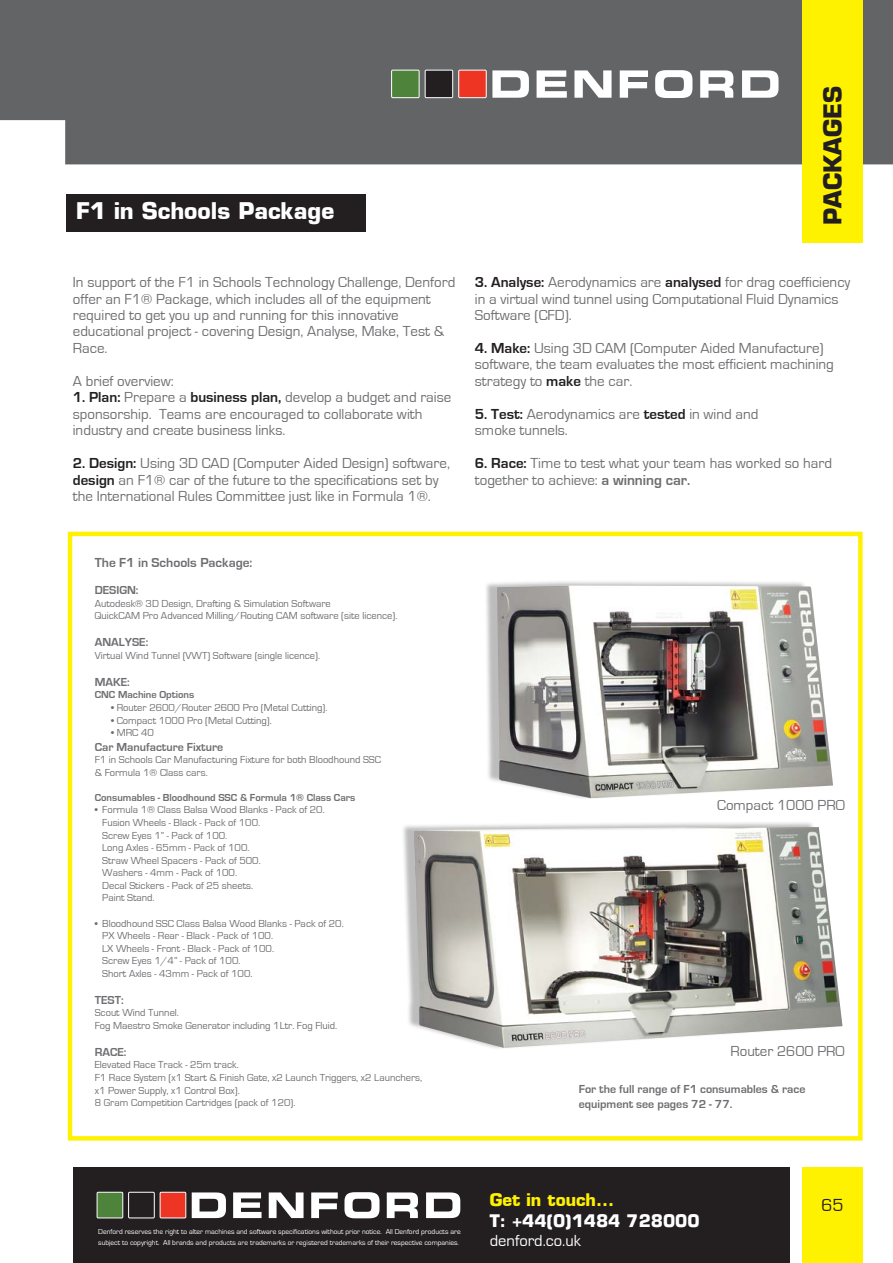
<style>
.page{position:relative;width:893px;height:1263px;background:#fff}
.page>*{position:absolute;margin:0;border:0;box-sizing:border-box;transform-origin:0 0}
.t1{font:700 24px "Eurostile";color:#231f20}
.t2{font:700 22.5px "Eurostile";color:#fff}
.t3{font:18px "Eurostile";color:#231f20}
.t4{font:700 16.95px "Eurostile";color:#fff}
.t5{font:700 16.95px "Eurostile";color:#fff200}
.t6{font:16.5px "Eurostile";color:#fff}
.t7{font:15px/16.5px "Eurostile";color:#6d6e71}
.t8{font:700 13.5px "Eurostile";color:#6d6e71}
.t9{font:700 12px/14.4px "Eurostile";color:#6d6e71}
.t10{font:10.5px/12.6px "Eurostile";color:#6d6e71}
.t11{font:700 10.5px "Eurostile";color:#6d6e71}
.t12{font:7.35px/10.9px "Eurostile";color:#fff}
.s1{font-weight:700;color:#231f20}
.s2{font-weight:700}
</style>
<div class="page">
<div style="left:0;top:0;width:893px;height:164px;background:#636466"></div>
<div style="left:803px;top:0;width:60px;height:243px;background:#fff200"></div>
<div style="left:803px;top:1167px;width:60px;height:96px;background:#fff200"></div>
<div style="left:73px;top:1167px;width:716px;height:96px;background:#231f20"></div>
<svg style="left:96px;top:1191px;width:130px;height:28px"></svg>
<svg style="left:233px;top:1192px;width:29px;height:26px"></svg>
<svg style="left:269px;top:1192px;width:35px;height:26px"></svg>
<svg style="left:311px;top:1192px;width:27px;height:26px"></svg>
<svg style="left:344px;top:1192px;width:35px;height:26px"></svg>
<svg style="left:387px;top:1192px;width:31px;height:26px"></svg>
<svg style="left:426px;top:1192px;width:34px;height:26px"></svg>
<svg style="left:391px;top:69px;width:138px;height:30px"></svg>
<svg style="left:537px;top:70px;width:30px;height:28px"></svg>
<svg style="left:574px;top:70px;width:37px;height:28px"></svg>
<svg style="left:620px;top:70px;width:28px;height:28px"></svg>
<svg style="left:655px;top:70px;width:37px;height:28px"></svg>
<svg style="left:700px;top:70px;width:33px;height:28px"></svg>
<svg style="left:742px;top:70px;width:36px;height:28px"></svg>
<div style="left:66px;top:194px;width:299px;height:38px;background:#231f20"></div>
<div style="left:485px;top:580px;width:344px;height:220px;background:#231f20;opacity:.3"></div>
<img style="left:497px;top:585px;width:336px;height:213px">
<div style="left:401px;top:821px;width:437px;height:229px;background:#231f20;opacity:.3"></div>
<img style="left:414px;top:827px;width:428px;height:221px">
<div style="left:68px;top:532px;width:795px;height:608px;border:4px solid #fff200"></div>
<h2 class="t2" style="left:76px;top:197px;width:260px">F1 in Schools Package</h2>
<h1 class="t1" style="left:818px;top:225px;width:141px;rotate:-90deg">PACKAGES</h1>
<p class="t7" style="left:73px;top:274px;width:384px">In support of the F1 in Schools Technology Challenge, Denford offer an F1® Package, which includes all of the equipment required to get you up and running for this innovative educational project - covering Design, Analyse, Make, Test &amp; Race.</p>
<h3 class="t7" style="left:73px;top:373px;width:102px">A brief overview:</h3>
<h3 class="t7" style="left:73px;top:389px;width:380px"><span class="s1">1. Plan:</span> Prepare a <span class="s1">business plan,</span> develop a budget and raise sponsorship. Teams are encouraged to collaborate with industry and create business links.</h3>
<h3 class="t7" style="left:73px;top:455px;width:379px"><span class="s1">2. Design:</span> Using 3D CAD (Computer Aided Design) software, <span class="s1">design</span> an F1® car of the future to the specifications set by the International Rules Committee just like in Formula 1®.</h3>
<h3 class="t7" style="left:475px;top:274px;width:377px"><span class="s1">3. Analyse:</span> Aerodynamics are <span class="s1">analysed</span> for drag coefficiency in a virtual wind tunnel using Computational Fluid Dynamics<br>Software (CFD).</h3>
<h3 class="t7" style="left:475px;top:340px;width:360px"><span class="s1">4. Make:</span> Using 3D CAM (Computer Aided Manufacture) software, the team evaluates the most efficient machining strategy to <span class="s1">make</span> the car.</h3>
<h3 class="t7" style="left:475px;top:406px;width:285px"><span class="s1">5. Test:</span> Aerodynamics are <span class="s1">tested</span> in wind and smoke tunnels.</h3>
<h3 class="t7" style="left:475px;top:455px;width:359px"><span class="s1">6. Race:</span> Time to test what your team has worked so hard together to achieve: <span class="s2">a winning car.</span></h3>
<p class="t8" style="left:95px;top:556px;width:159px">The F1 in Schools Package:</p>
<p class="t9" style="left:95px;top:583px;width:45px">DESIGN:</p>
<p class="t10" style="left:95px;top:597px;width:304px">Autodesk® 3D Design, Drafting &amp; Simulation Software<br>QuickCAM Pro Advanced Milling/Routing CAM software (site licence).</p>
<p class="t9" style="left:95px;top:635px;width:55px">ANALYSE:</p>
<p class="t10" style="left:95px;top:649px;width:227px">Virtual Wind Tunnel (VWT) Software (single licence).</p>
<p class="t9" style="left:95px;top:675px;width:37px">MAKE:</p>
<p class="t11" style="left:95px;top:689px;width:101px">CNC Machine Options</p>
<p class="t10" style="left:111px;top:701px;width:218px">• Router 2600/Router 2600 Pro (Metal Cutting).</p>
<p class="t10" style="left:111px;top:714px;width:162px">• Compact 1000 Pro (Metal Cutting).</p>
<p class="t10" style="left:111px;top:727px;width:44px">• MRC 40</p>
<p class="t9" style="left:95px;top:740px;width:130px">Car Manufacture Fixture</p>
<p class="t10" style="left:95px;top:753px;width:288px">F1 in Schools Car Manufacturing Fixture for both Bloodhound SSC &amp; Formula 1® Class cars.</p>
<p class="t11" style="left:95px;top:792px;width:262px">Consumables - Bloodhound SSC &amp; Formula 1® Class Cars</p>
<p class="t10" style="left:102px;top:804px;width:224px;text-indent:-7px">• Formula 1® Class Balsa Wood Blanks - Pack of 20.<br>Fusion Wheels - Black - Pack of 100.<br>Screw Eyes 1” - Pack of 100.<br>Long Axles - 65mm - Pack of 100.<br>Straw Wheel Spacers - Pack of 500.<br>Washers - 4mm - Pack of 100.<br>Decal Stickers - Pack of 25 sheets.<br>Paint Stand.</p>
<p class="t10" style="left:102px;top:917px;width:243px;text-indent:-7px">• Bloodhound SSC Class Balsa Wood Blanks - Pack of 20.<br>PX Wheels - Rear - Black - Pack of 100.<br>LX Wheels - Front - Black - Pack of 100.<br>Screw Eyes 1/4” - Pack of 100.<br>Short Axles - 43mm - Pack of 100.</p>
<p class="t9" style="left:95px;top:993px;width:30px">TEST:</p>
<p class="t10" style="left:95px;top:1007px;width:244px">Scout Wind Tunnel.<br>Fog Maestro Smoke Generator including 1Ltr. Fog Fluid.</p>
<p class="t9" style="left:95px;top:1045px;width:33px">RACE:</p>
<p class="t10" style="left:95px;top:1059px;width:329px">Elevated Race Track - 25m track.<br>F1 Race System (x1 Start &amp; Finish Gate, x2 Launch Triggers, x2 Launchers, x1 Power Supply, x1 Control Box).<br>8 Gram Competition Cartridges (pack of 120).</p>
<h3 class="t7" style="left:717px;top:797px;width:129px">Compact 1000 PRO</h3>
<h3 class="t7" style="left:730px;top:1043px;width:116px">Router 2600 PRO</h3>
<p class="t9" style="left:579px;top:1082px;width:228px">For the full range of F1 consumables &amp; race equipment see pages 72 - 77.</p>
<p class="t12" style="left:98px;top:1227px;width:364px">Denford reserves the right to alter machines and software specifications without prior notice. All Denford products are subject to copyright. All brands and products are trademarks or registered trademarks of their respective companies.</p>
<h3 class="t5" style="left:490px;top:1189px;width:126px">Get in touch...</h3>
<h3 class="t4" style="left:490px;top:1210px;width:211px">T: +44(0)1484 728000</h3>
<h3 class="t6" style="left:490px;top:1231px;width:93px">denford.co.uk</h3>
<h3 class="t3" style="left:822px;top:1195px;width:24px">65</h3>
</div>
